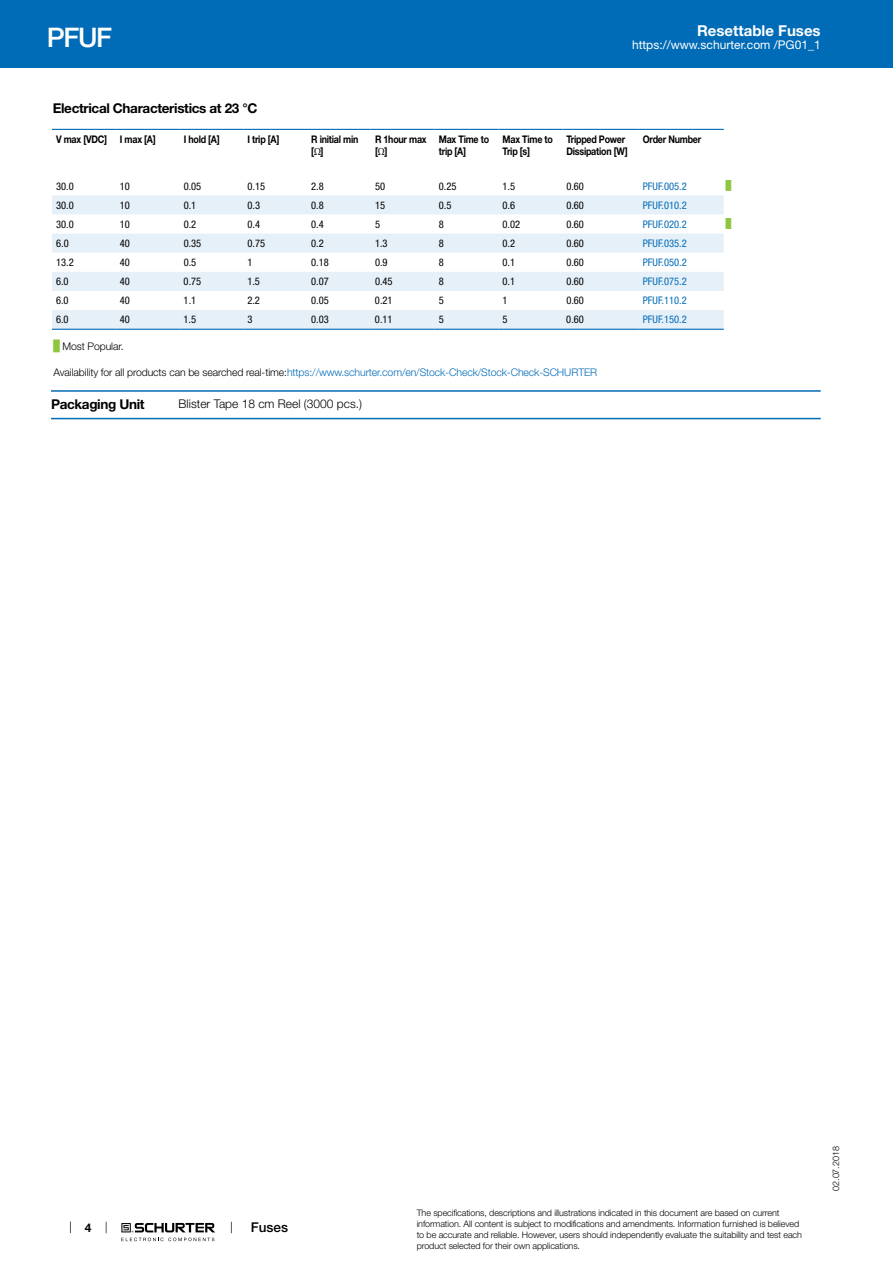
<style>
.page{position:relative;width:893px;height:1263px;background:#fff}
.page>*{position:absolute;margin:0;border:0;box-sizing:border-box;transform-origin:0 0}
.t1{font:500 27px "Helvetica Neue LT";color:#fff}
.t2{font:700 15px "Helvetica Neue LT";color:#fff}
.t3{font:700 13.5px "Helvetica Neue LT";letter-spacing:-.025em;color:#000}
.t4{font:500 13.5px "Helvetica Neue LT";color:#000}
.t5{font:12px "Helvetica Neue LT";color:#fff}
.t6{font:300 12px "Helvetica Neue LT";color:#000}
.t7{font:700 12px "Helvetica Neue LT";color:#000}
.t8{font:condensed 10.5px "Helvetica Neue LT";color:#000}
.t9{font:700 10.5px/12.6px "Helvetica Neue LT";letter-spacing:-.025em;color:#000;scale:.85 1}
.t10{font:300 10.5px "Helvetica Neue LT";letter-spacing:-.01em;color:#006bb6}
.t11{font:condensed 10.5px "Helvetica Neue LT";color:#006bb6}
.t12{font:300 10.5px "Helvetica Neue LT";letter-spacing:-.01em;color:#000}
.t13{font:300 9px/10.8px "Helvetica Neue LT";letter-spacing:-.01em;color:#000}
.t14{font:9px "Arial Unicode MS";color:#8dc63f}
.s1{font-family:"Arial Unicode MS";font-weight:400}
.s2{font-family:"Arial Unicode MS";font-weight:400;color:#8dc63f}
.s3{color:#000}
</style>
<div class="page">
<svg style="left:70px;top:1221px;width:1px;height:12px"></svg>
<svg style="left:121px;top:1223px;width:94px;height:18px"></svg>
<div style="left:0;top:0;width:893px;height:68px;background:#006bb6"></div>
<svg style="left:52px;top:195px;width:672px;height:134px;fill:#e6f0f8"></svg>
<hr style="left:52px;top:129px;width:64px;height:1px;background:#006bb6">
<hr style="left:116px;top:129px;width:63px;height:1px;background:#006bb6">
<hr style="left:179px;top:129px;width:64px;height:1px;background:#006bb6">
<hr style="left:243px;top:129px;width:64px;height:1px;background:#006bb6">
<hr style="left:307px;top:129px;width:64px;height:1px;background:#006bb6">
<hr style="left:371px;top:129px;width:64px;height:1px;background:#006bb6">
<hr style="left:435px;top:129px;width:63px;height:1px;background:#006bb6">
<hr style="left:498px;top:129px;width:64px;height:1px;background:#006bb6">
<hr style="left:562px;top:129px;width:77px;height:1px;background:#006bb6">
<hr style="left:639px;top:129px;width:85px;height:1px;background:#006bb6">
<hr style="left:52px;top:329px;width:64px;height:1px;background:#006bb6">
<hr style="left:116px;top:329px;width:63px;height:1px;background:#006bb6">
<hr style="left:179px;top:329px;width:64px;height:1px;background:#006bb6">
<hr style="left:243px;top:329px;width:64px;height:1px;background:#006bb6">
<hr style="left:307px;top:329px;width:64px;height:1px;background:#006bb6">
<hr style="left:371px;top:329px;width:64px;height:1px;background:#006bb6">
<hr style="left:435px;top:329px;width:63px;height:1px;background:#006bb6">
<hr style="left:498px;top:329px;width:64px;height:1px;background:#006bb6">
<hr style="left:562px;top:329px;width:77px;height:1px;background:#006bb6">
<hr style="left:639px;top:329px;width:85px;height:1px;background:#006bb6">
<hr style="left:51px;top:390px;width:770px;height:2px;background:#006bb6">
<hr style="left:51px;top:418px;width:770px;height:1px;background:#006bb6">
<h1 class="t1" style="left:47px;top:21px;width:67px">PFUF</h1>
<h2 class="t2" style="left:697px;top:21px;width:125px">Resettable Fuses</h2>
<h3 class="t5" style="left:632px;top:38px;width:190px">https://www.schurter.com /PG01_1</h3>
<h3 class="t3" style="left:53px;top:99px;width:206px">Electrical Characteristics at 23 °C</h3>
<p class="t9" style="left:56px;top:132px;width:119px">V max [VDC] I max [A]</p>
<p class="t9" style="left:184px;top:132px;width:44px">I hold [A]</p>
<p class="t9" style="left:247px;top:132px;width:39px">I trip [A]</p>
<p class="t9" style="left:311px;top:132px;width:57px">R initial min [<span class="s1">Ω</span>]</p>
<p class="t9" style="left:375px;top:132px;width:62px">R 1hour max [<span class="s1">Ω</span>]</p>
<p class="t9" style="left:439px;top:132px;width:61px">Max Time to trip [A]</p>
<p class="t9" style="left:503px;top:132px;width:61px">Max Time to<br>Trip [s]</p>
<p class="t9" style="left:566px;top:132px;width:74px">Tripped Power<br>Dissipation [W]</p>
<p class="t9" style="left:643px;top:132px;width:70px">Order Number</p>
<p class="t8" style="left:56px;top:180px;width:19px">30.0</p>
<p class="t8" style="left:120px;top:180px;width:12px">10</p>
<p class="t8" style="left:184px;top:180px;width:19px">0.05</p>
<p class="t8" style="left:247px;top:180px;width:19px">0.15</p>
<p class="t8" style="left:311px;top:180px;width:14px">2.8</p>
<p class="t8" style="left:375px;top:180px;width:12px">50</p>
<p class="t8" style="left:439px;top:180px;width:19px">0.25</p>
<p class="t8" style="left:503px;top:180px;width:14px">1.5</p>
<p class="t8" style="left:566px;top:180px;width:19px">0.60</p>
<p class="t11" style="left:643px;top:180px;width:45px">PFUF.005.2</p>
<p class="t14" style="left:726px;top:179px;width:7px">█</p>
<p class="t8" style="left:56px;top:199px;width:19px">30.0</p>
<p class="t8" style="left:120px;top:199px;width:12px">10</p>
<p class="t8" style="left:184px;top:199px;width:14px">0.1</p>
<p class="t8" style="left:247px;top:199px;width:14px">0.3</p>
<p class="t8" style="left:311px;top:199px;width:14px">0.8</p>
<p class="t8" style="left:375px;top:199px;width:12px">15</p>
<p class="t8" style="left:439px;top:199px;width:14px">0.5</p>
<p class="t8" style="left:503px;top:199px;width:14px">0.6</p>
<p class="t8" style="left:566px;top:199px;width:19px">0.60</p>
<p class="t11" style="left:643px;top:199px;width:45px">PFUF.010.2</p>
<p class="t8" style="left:56px;top:218px;width:19px">30.0</p>
<p class="t8" style="left:120px;top:218px;width:12px">10</p>
<p class="t8" style="left:184px;top:218px;width:14px">0.2</p>
<p class="t8" style="left:247px;top:218px;width:14px">0.4</p>
<p class="t8" style="left:311px;top:218px;width:14px">0.4</p>
<p class="t8" style="left:375px;top:218px;width:7px">5</p>
<p class="t8" style="left:439px;top:218px;width:7px">8</p>
<p class="t8" style="left:503px;top:218px;width:19px">0.02</p>
<p class="t8" style="left:566px;top:218px;width:19px">0.60</p>
<p class="t11" style="left:643px;top:218px;width:45px">PFUF.020.2</p>
<p class="t14" style="left:726px;top:217px;width:7px">█</p>
<p class="t8" style="left:56px;top:237px;width:14px">6.0</p>
<p class="t8" style="left:120px;top:237px;width:12px">40</p>
<p class="t8" style="left:184px;top:237px;width:19px">0.35</p>
<p class="t8" style="left:247px;top:237px;width:19px">0.75</p>
<p class="t8" style="left:311px;top:237px;width:14px">0.2</p>
<p class="t8" style="left:375px;top:237px;width:14px">1.3</p>
<p class="t8" style="left:439px;top:237px;width:7px">8</p>
<p class="t8" style="left:503px;top:237px;width:14px">0.2</p>
<p class="t8" style="left:566px;top:237px;width:19px">0.60</p>
<p class="t11" style="left:643px;top:237px;width:45px">PFUF.035.2</p>
<p class="t8" style="left:56px;top:256px;width:19px">13.2</p>
<p class="t8" style="left:120px;top:256px;width:12px">40</p>
<p class="t8" style="left:184px;top:256px;width:14px">0.5</p>
<p class="t8" style="left:247px;top:256px;width:7px">1</p>
<p class="t8" style="left:311px;top:256px;width:19px">0.18</p>
<p class="t8" style="left:375px;top:256px;width:14px">0.9</p>
<p class="t8" style="left:439px;top:256px;width:7px">8</p>
<p class="t8" style="left:503px;top:256px;width:14px">0.1</p>
<p class="t8" style="left:566px;top:256px;width:19px">0.60</p>
<p class="t11" style="left:643px;top:256px;width:45px">PFUF.050.2</p>
<p class="t8" style="left:56px;top:275px;width:14px">6.0</p>
<p class="t8" style="left:120px;top:275px;width:12px">40</p>
<p class="t8" style="left:184px;top:275px;width:19px">0.75</p>
<p class="t8" style="left:247px;top:275px;width:14px">1.5</p>
<p class="t8" style="left:311px;top:275px;width:19px">0.07</p>
<p class="t8" style="left:375px;top:275px;width:19px">0.45</p>
<p class="t8" style="left:439px;top:275px;width:7px">8</p>
<p class="t8" style="left:503px;top:275px;width:14px">0.1</p>
<p class="t8" style="left:566px;top:275px;width:19px">0.60</p>
<p class="t11" style="left:643px;top:275px;width:45px">PFUF.075.2</p>
<p class="t8" style="left:56px;top:295px;width:14px">6.0</p>
<p class="t8" style="left:120px;top:295px;width:12px">40</p>
<p class="t8" style="left:184px;top:295px;width:14px">1.1</p>
<p class="t8" style="left:247px;top:295px;width:14px">2.2</p>
<p class="t8" style="left:311px;top:295px;width:19px">0.05</p>
<p class="t8" style="left:375px;top:295px;width:19px">0.21</p>
<p class="t8" style="left:439px;top:295px;width:7px">5</p>
<p class="t8" style="left:503px;top:295px;width:7px">1</p>
<p class="t8" style="left:566px;top:295px;width:19px">0.60</p>
<p class="t11" style="left:643px;top:295px;width:45px">PFUF.110.2</p>
<p class="t8" style="left:56px;top:314px;width:14px">6.0</p>
<p class="t8" style="left:120px;top:314px;width:12px">40</p>
<p class="t8" style="left:184px;top:314px;width:14px">1.5</p>
<p class="t8" style="left:247px;top:314px;width:7px">3</p>
<p class="t8" style="left:311px;top:314px;width:19px">0.03</p>
<p class="t8" style="left:375px;top:314px;width:19px">0.11</p>
<p class="t8" style="left:439px;top:314px;width:7px">5</p>
<p class="t8" style="left:502px;top:314px;width:7px">5</p>
<p class="t8" style="left:566px;top:314px;width:19px">0.60</p>
<p class="t11" style="left:643px;top:314px;width:45px">PFUF.150.2</p>
<p class="t12" style="left:53px;top:340px;width:72px"><span class="s2">█</span> Most Popular.</p>
<p class="t10" style="left:53px;top:366px;width:545px"><span class="s3">Availability for all products can be searched real-time:</span>https://www.schurter.com/en/Stock-Check/Stock-Check-SCHURTER</p>
<h3 class="t3" style="left:51px;top:396px;width:95px">Packaging Unit</h3>
<h3 class="t6" style="left:179px;top:397px;width:185px">Blister Tape 18 cm Reel (3000 pcs.)</h3>
<h3 class="t7" style="left:85px;top:1220px;width:8px">4</h3>
<h3 class="t4" style="left:251px;top:1219px;width:39px">Fuses</h3>
<p class="t13" style="left:417px;top:1207px;width:387px">The specifications, descriptions and illustrations indicated in this document are based on current information. All content is subject to modifications and amendments. Information furnished is believed to be accurate and reliable. However, users should independently evaluate the suitability and test each product selected for their own applications.</p>
<p class="t13" style="left:830px;top:1191px;width:46px;rotate:-90deg">02.07.2018</p>
</div>
